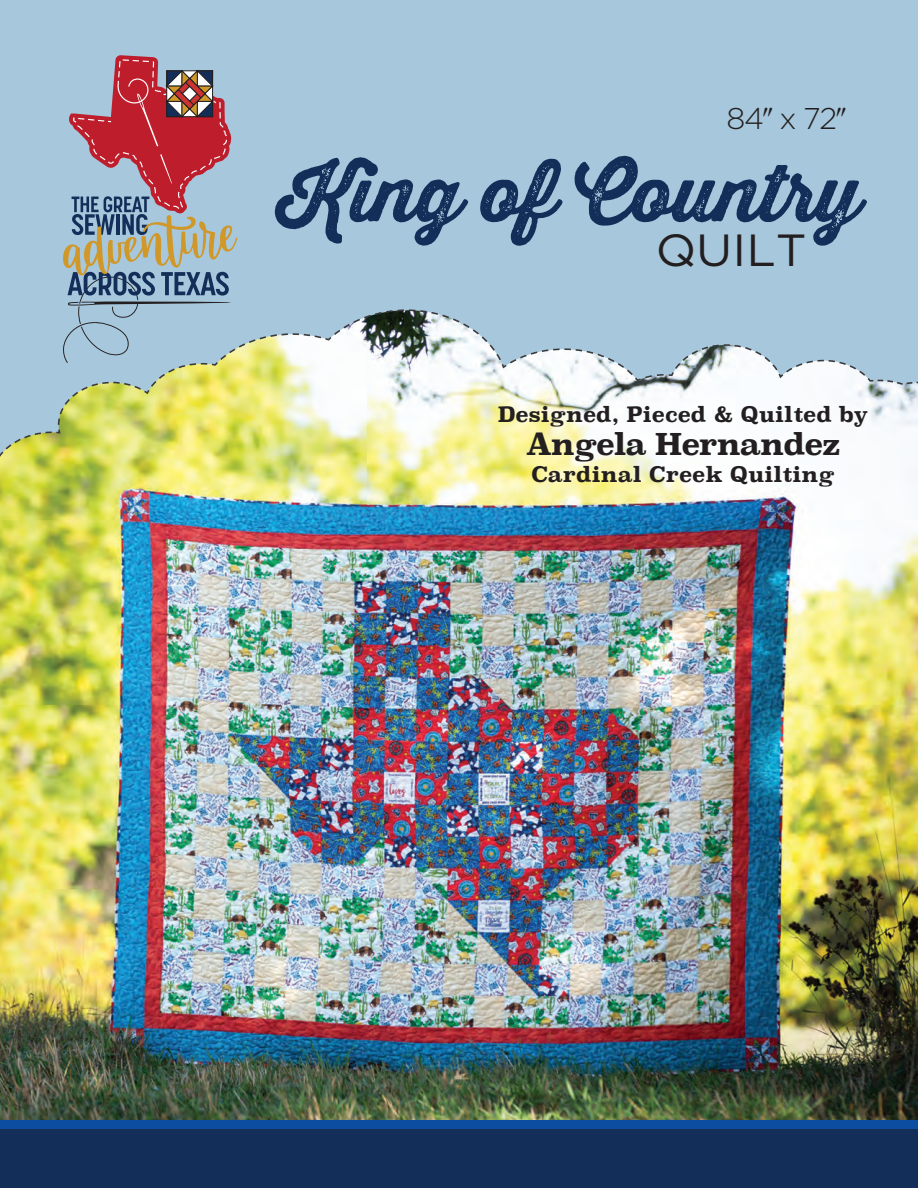
<style>
.page{position:relative;width:918px;height:1188px;background:#fff}
.page>*{position:absolute;margin:0;border:0;box-sizing:border-box;transform-origin:0 0}
.t1{font:78px "Thirsty Rough Bol One";letter-spacing:-.01em;color:#132e58}
.t2{font:45px "Gotham";color:#231f20;scale:1.06 1}
.t3{font:700 30px "Superclarendon";letter-spacing:-.04em;color:#231f20}
.t4{font:300 30px "Gotham";color:#231f20}
.t5{font:700 21px "Superclarendon";color:#231f20}
.s1{font-family:"Universal Greekwith Math Pi";font-weight:400}
</style>
<div class="page">
<img style="left:0;top:485px;width:918px;height:635px">
<div style="left:0;top:0;width:918px;height:485px;background:#a7c7dc"></div>
<svg style="left:0;top:55px;width:918px;height:427px;background:#b9cacb"></svg>
<div style="left:0;top:1120px;width:918px;height:68px;background:#0d4da1"></div>
<div style="left:0;top:1130px;width:918px;height:58px;background:#132e58"></div>
<h3 class="t4" style="left:726px;top:99px;width:121px">84<span class="s1">0</span> x 72<span class="s1">0</span></h3>
<h1 class="t1" style="left:280px;top:134px;width:583px">King of Country</h1>
<h2 class="t2" style="left:656px;top:222px;width:144px">QUILT</h2>
<p class="t5" style="left:498px;top:399px;width:372px">Designed, Pieced &amp; Quilted by</p>
<h3 class="t3" style="left:526px;top:422px;width:316px">Angela Hernandez</h3>
<p class="t5" style="left:531px;top:459px;width:305px">Cardinal Creek Quilting</p>
</div>
